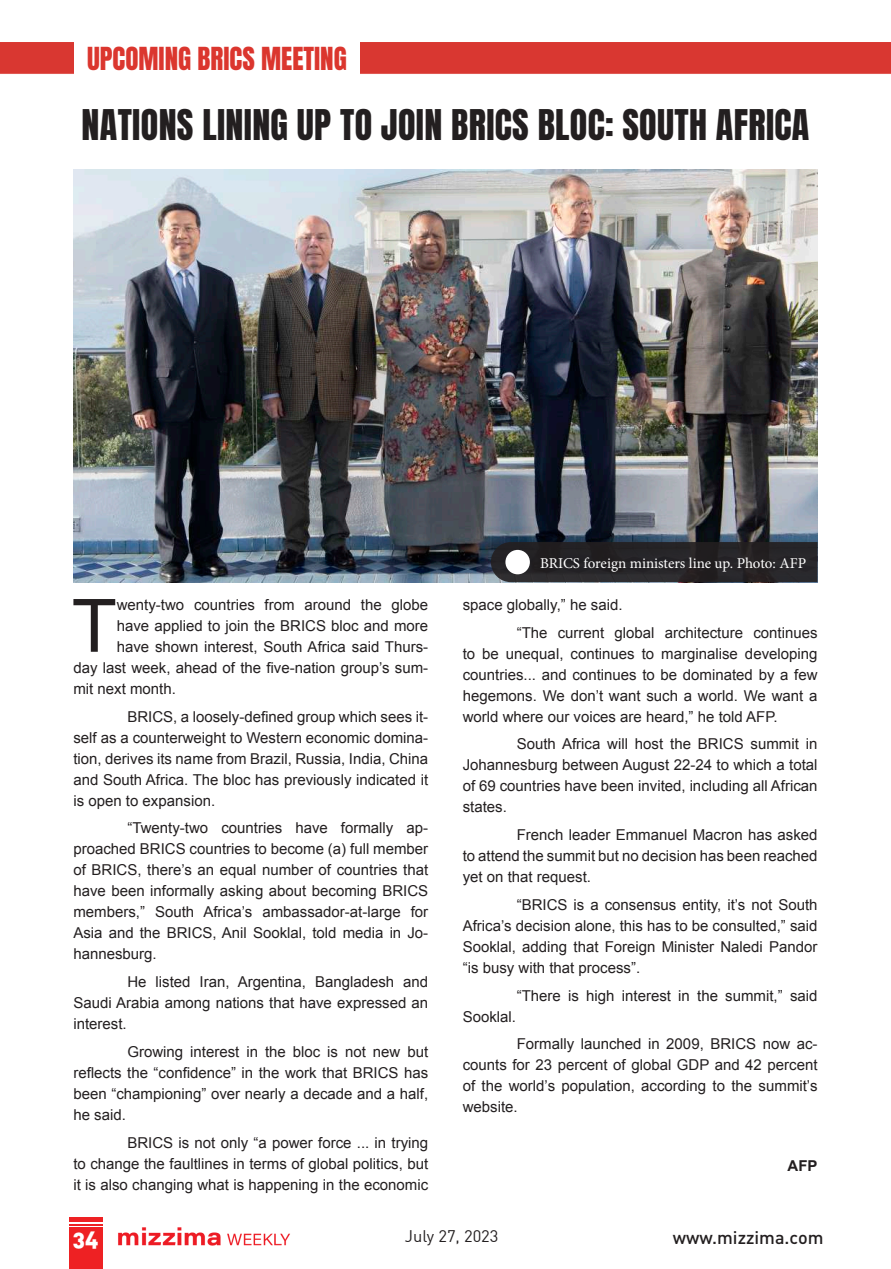
<style>
.page{position:relative;width:891px;height:1269px;background:#fff}
.page>*{position:absolute;margin:0;border:0;box-sizing:border-box;transform-origin:0 0}
.t1{font:73.65px "Arial";color:#231f20}
.t2{font:36px "Anton";letter-spacing:.01em;color:#231f20}
.t3{font:27px "Anton";color:#db362e}
.t4{font:22.5px "DIN Black Alternate";color:#fff}
.t5{font:500 18px "DIN";color:#231f20}
.t6{font:16.5px "DIN";color:#231f20}
.t7{font:15px/21px "Arial";color:#231f20;text-align:justify}
.t8{font:15px "Minion Pro";letter-spacing:-.005em;color:#fff}
.t9{font:700 15px "Arial";color:#231f20}
</style>
<div class="page">
<img style="left:118px;top:1227px;width:172px;height:19px">
<hr style="left:69px;top:1217px;width:33px;height:4px;background:#ee2123">
<hr style="left:69px;top:1224px;width:33px;height:2px;background:#ee2123">
<div style="left:69px;top:1228px;width:33px;height:41px;background:#ee2123"></div>
<div style="left:0;top:42px;width:891px;height:32px;background:#d93731"></div>
<div style="left:74px;top:39px;width:286px;height:36px;background:#fff"></div>
<img style="left:73px;top:169px;width:745px;height:413px">
<svg style="left:491px;top:542px;width:327px;height:40px;background:#262527"></svg>
<div style="left:505px;top:550px;width:25px;height:24px;background:#fff;border-radius:50%"></div>
<h3 class="t3" style="left:87px;top:45px;width:261px">UPCOMING BRICS MEETING</h3>
<h2 class="t2" style="left:82px;top:106px;width:729px">NATIONS LINING UP TO JOIN BRICS BLOC: SOUTH AFRICA</h2>
<h1 class="t1" style="left:72px;top:578px;width:47px">T</h1>
<p class="t7" style="left:117px;top:594px;width:313px">wenty-two countries from around the globe</p>
<p class="t7" style="left:117px;top:615px;width:313px">have applied to join the BRICS bloc and more</p>
<p class="t7" style="left:117px;top:636px;width:313px">have shown interest, South Africa said Thurs-</p>
<p class="t7" style="left:73px;top:657px;width:356px">day last week, ahead of the five-nation group’s sum-</p>
<p class="t7" style="left:73px;top:678px;width:104px">mit next month.</p>
<p class="t7" style="left:73px;top:706px;width:356px;text-indent:54px">BRICS, a loosely-defined group which sees it&shy;self as a counterweight to Western economic domina&shy;tion, derives its name from Brazil, Russia, India, China and South Africa. The bloc has previously indicated it is open to expansion.</p>
<p class="t7" style="left:73px;top:818px;width:356px;text-indent:54px">“Twenty-two countries have formally ap&shy;proached BRICS countries to become (a) full member of BRICS, there’s an equal number of countries that have been informally asking about becoming BRICS members,” South Africa’s ambassador-at-large for Asia and the BRICS, Anil Sooklal, told media in Jo&shy;hannesburg.</p>
<p class="t7" style="left:73px;top:971px;width:356px;text-indent:54px">He listed Iran, Argentina, Bangladesh and Saudi Arabia among nations that have expressed an interest.</p>
<p class="t7" style="left:73px;top:1041px;width:356px;text-indent:54px">Growing interest in the bloc is not new but reflects the “confidence” in the work that BRICS has been “championing” over nearly a decade and a half, he said.</p>
<p class="t7" style="left:73px;top:1132px;width:356px;text-indent:54px">BRICS is not only “a power force ... in trying to change the faultlines in terms of global politics, but it is also changing what is happening in the economic</p>
<p class="t8" style="left:540px;top:553px;width:268px">BRICS foreign ministers line up. Photo: AFP</p>
<p class="t7" style="left:517px;top:591px;width:302px;line-height:27.8px;text-indent:-54px">space globally,” he said.<br>“The current global architecture continues</p>
<p class="t7" style="left:463px;top:643px;width:356px">to be unequal, continues to marginalise developing countries... and continues to be dominated by a few hegemons. We don’t want such a world. We want a world where our voices are heard,” he told AFP.</p>
<p class="t7" style="left:463px;top:734px;width:356px;text-indent:54px">South Africa will host the BRICS summit in Johannesburg between August 22-24 to which a total of 69 countries have been invited, including all African states.</p>
<p class="t7" style="left:463px;top:824px;width:356px;text-indent:54px">French leader Emmanuel Macron has asked to attend the summit but no decision has been reached yet on that request.</p>
<p class="t7" style="left:463px;top:894px;width:356px;text-indent:54px">“BRICS is a consensus entity, it’s not South Africa’s decision alone, this has to be consulted,” said Sooklal, adding that Foreign Minister Naledi Pandor “is busy with that process”.</p>
<p class="t7" style="left:517px;top:985px;width:302px">“There is high interest in the summit,” said</p>
<p class="t7" style="left:463px;top:1006px;width:55px">Sooklal.</p>
<p class="t7" style="left:463px;top:1034px;width:356px;text-indent:54px">Formally launched in 2009, BRICS now ac&shy;counts for 23 percent of global GDP and 42 percent of the world’s population, according to the summit’s website.</p>
<p class="t9" style="left:788px;top:1156px;width:32px">AFP</p>
<h3 class="t4" style="left:73px;top:1223px;width:28px">34</h3>
<p class="t6" style="left:405px;top:1226px;width:95px">July 27, 2023</p>
<p class="t5" style="left:673px;top:1226px;width:152px">www.mizzima.com</p>
</div>
